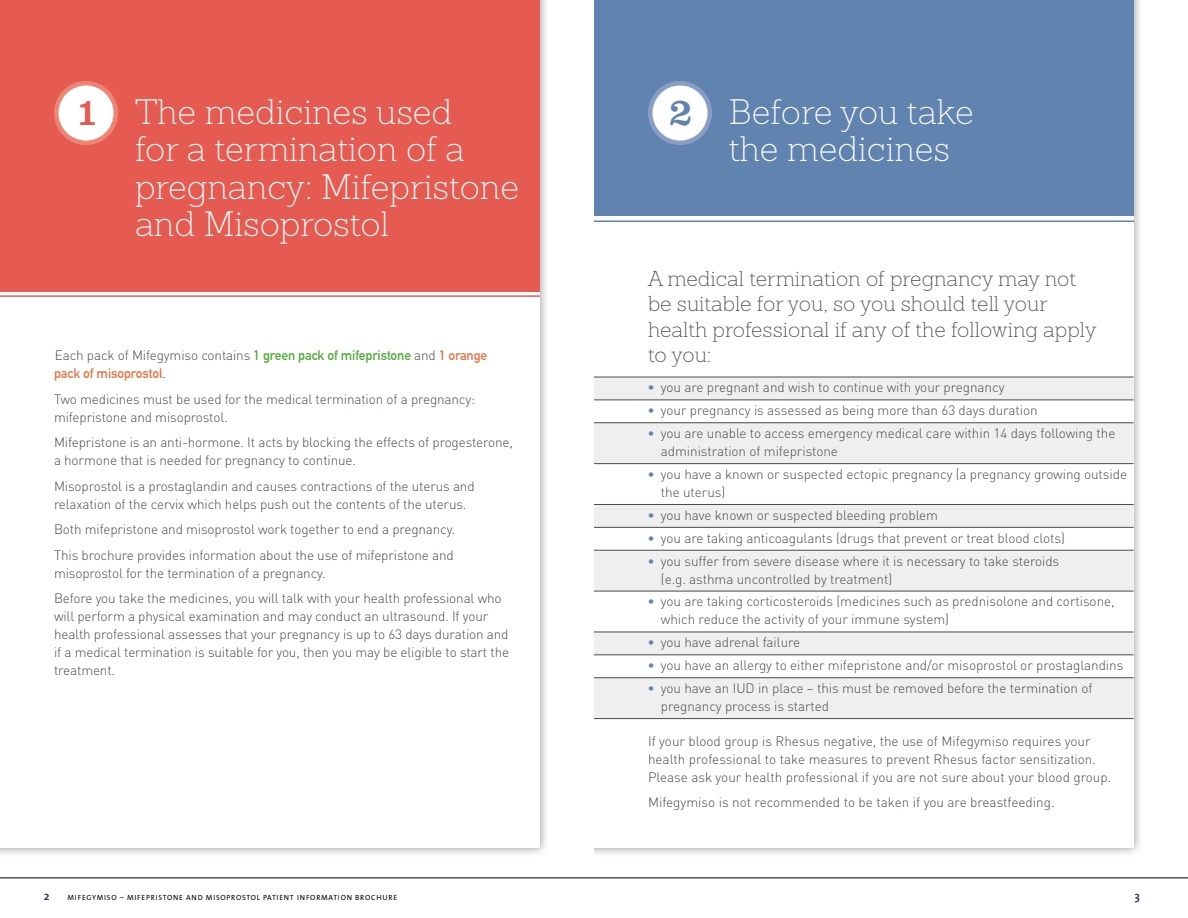
<style>
.page{position:relative;width:1188px;height:918px;background:#fff}
.page>*{position:absolute;margin:0;border:0;box-sizing:border-box;transform-origin:0 0}
.t1{font:39px "Clarendon BT";color:#e65b51}
.t2{font:39px "Clarendon BT";color:#6183b0}
.t3{font:200 34.5px/37.5px "Sanchez";color:#fff}
.t4{font:200 21px/25.5px "Sanchez";color:#4a4b4b}
.t5{font:300 13.5px/18px "DIN";letter-spacing:-.01em;color:#4a4b4b}
.t6{font:700 13.5px "DIN Alternate";letter-spacing:-.01em;color:#ea7345}
.t7{font:600 12px "The Mix";color:#302555}
.t8{font:7.5px "The Sans B5 Plain";letter-spacing:.1em;color:#000}
.s1{font-family:"DIN Alternate";font-weight:700;color:#4fab38}
.s2{font-family:"DIN Alternate";font-weight:700;color:#ea7345}
.s3{font-family:"DIN";font-weight:300;color:#4a4b4b}
.s4{color:#6183b0}
</style>
<div class="page">
<div style="left:558px;top:0;width:586px;height:857px;background:#727273;opacity:.75"></div>
<div style="left:567px;top:0;width:567px;height:848px;background:#fff"></div>
<div style="left:0;top:0;width:549px;height:857px;background:#727273;opacity:.75"></div>
<div style="left:0;top:0;width:540px;height:848px;background:#fff"></div>
<hr style="left:0;top:878px;width:1188px;height:1px;background:#000">
<div style="left:0;top:0;width:540px;height:292px;background:#e65b51"></div>
<div style="left:594px;top:0;width:540px;height:216px;background:#6183b0"></div>
<div style="left:56px;top:83px;width:60px;height:60px;background:#fff;border-radius:50%"></div>
<div style="left:54px;top:81px;width:64px;height:64px;border:4px solid #ee8473;border-radius:50%"></div>
<div style="left:650px;top:83px;width:60px;height:60px;background:#fff;border-radius:50%"></div>
<div style="left:648px;top:81px;width:64px;height:64px;border:4px solid #879dc3;border-radius:50%"></div>
<div style="left:594px;top:378px;width:540px;height:340px;background:#efefef"></div>
<svg style="left:594px;top:401px;width:540px;height:276px"></svg>
<hr style="left:589px;top:463px;width:545px;height:1px;background:#4a4b4b">
<hr style="left:589px;top:504px;width:545px;height:1px;background:#4a4b4b">
<hr style="left:589px;top:527px;width:545px;height:1px;background:#4a4b4b">
<hr style="left:589px;top:550px;width:545px;height:1px;background:#4a4b4b">
<hr style="left:589px;top:591px;width:545px;height:1px;background:#4a4b4b">
<hr style="left:589px;top:632px;width:545px;height:1px;background:#4a4b4b">
<hr style="left:589px;top:655px;width:545px;height:1px;background:#4a4b4b">
<hr style="left:589px;top:677px;width:545px;height:1px;background:#4a4b4b">
<hr style="left:589px;top:423px;width:545px;height:1px;background:#4a4b4b">
<hr style="left:589px;top:377px;width:545px;height:1px;background:#4a4b4b">
<hr style="left:589px;top:400px;width:545px;height:1px;background:#4a4b4b">
<hr style="left:589px;top:718px;width:545px;height:1px;background:#4a4b4b">
<hr style="left:0;top:295px;width:540px;height:2px;background:#e65b51">
<hr style="left:594px;top:220px;width:540px;height:2px;background:#6183b0">
<div style="left:557px;top:0;width:37px;height:868px;background:#fff"></div>
<h2 class="t3" style="left:135px;top:93px;width:386px">The medicines used<br>for a termination of a pregnancy: Mifepristone and Misoprostol</h2>
<h2 class="t3" style="left:729px;top:93px;width:246px">Before you take the medicines</h2>
<h1 class="t1" style="left:75px;top:87px;width:26px">1</h1>
<h1 class="t2" style="left:669px;top:87px;width:26px">2</h1>
<p class="t5" style="left:55px;top:346px;width:434px">Each pack of Mifegymiso contains <span class="s1">1 green pack of mifepristone</span> and <span class="s2">1 orange</span></p>
<p class="t6" style="left:54px;top:363px;width:113px">pack of misoprostol<span class="s3">.</span></p>
<p class="t5" style="left:54px;top:390px;width:423px">Two medicines must be used for the medical termination of a pregnancy: mifepristone and misoprostol.</p>
<p class="t5" style="left:54px;top:433px;width:461px">Mifepristone is an anti-hormone. It acts by blocking the effects of progesterone, a hormone that is needed for pregnancy to continue.</p>
<p class="t5" style="left:54px;top:477px;width:422px">Misoprostol is a prostaglandin and causes contractions of the uterus and relaxation of the cervix which helps push out the contents of the uterus.</p>
<p class="t5" style="left:54px;top:516px;width:403px;line-height:25.5px">Both mifepristone and misoprostol work together to end a pregnancy.<br>This brochure provides information about the use of mifepristone and</p>
<p class="t5" style="left:54px;top:560px;width:449px;line-height:25.5px">misoprostol for the termination of a pregnancy.<br>Before you take the medicines, you will talk with your health professional who</p>
<p class="t5" style="left:54px;top:607px;width:457px">will perform a physical examination and may conduct an ultrasound. If your health professional assesses that your pregnancy is up to 63 days duration and if a medical termination is suitable for you, then you may be eligible to start the treatment.</p>
<h3 class="t4" style="left:648px;top:266px;width:450px">A medical termination of pregnancy may not be suitable for you, so you should tell your health professional if any of the following apply to you:</h3>
<p class="t5" style="left:647px;top:378px;width:359px"><span class="s4">•</span> you are pregnant and wish to continue with your pregnancy</p>
<p class="t5" style="left:647px;top:401px;width:392px"><span class="s4">•</span> your pregnancy is assessed as being more than 63 days duration</p>
<p class="t5" style="left:661px;top:424px;width:456px;text-indent:-14px"><span class="s4">•</span> you are unable to access emergency medical care within 14 days following the administration of mifepristone</p>
<p class="t5" style="left:661px;top:465px;width:468px;text-indent:-14px"><span class="s4">•</span> you have a known or suspected ectopic pregnancy (a pregnancy growing outside the uterus)</p>
<p class="t5" style="left:647px;top:506px;width:292px"><span class="s4">•</span> you have known or suspected bleeding problem</p>
<p class="t5" style="left:647px;top:529px;width:419px"><span class="s4">•</span> you are taking anticoagulants (drugs that prevent or treat blood clots)</p>
<p class="t5" style="left:661px;top:552px;width:400px;text-indent:-14px"><span class="s4">•</span> you suffer from severe disease where it is necessary to take steroids (e.g. asthma uncontrolled by treatment)</p>
<p class="t5" style="left:661px;top:592px;width:455px;text-indent:-14px"><span class="s4">•</span> you are taking corticosteroids (medicines such as prednisolone and cortisone, which reduce the activity of your immune system)</p>
<p class="t5" style="left:647px;top:633px;width:154px"><span class="s4">•</span> you have adrenal failure</p>
<p class="t5" style="left:647px;top:656px;width:477px"><span class="s4">•</span> you have an allergy to either mifepristone and/or misoprostol or prostaglandins</p>
<p class="t5" style="left:661px;top:679px;width:433px;text-indent:-14px"><span class="s4">•</span> you have an IUD in place – this must be removed before the termination of pregnancy process is started</p>
<p class="t5" style="left:648px;top:732px;width:465px">If your blood group is Rhesus negative, the use of Mifegymiso requires your health professional to take measures to prevent Rhesus factor sensitization.<br>Please ask your health professional if you are not sure about your blood group.</p>
<p class="t5" style="left:648px;top:793px;width:408px">Mifegymiso is not recommended to be taken if you are breastfeeding.</p>
<p class="t7" style="left:44px;top:886px;width:7px">2</p>
<p class="t7" style="left:1134px;top:886px;width:7px">3</p>
<p class="t8" style="left:68px;top:893px;width:331px">MIFEGYMISO – MIFEPRISTONE AND MISOPROSTOL PATIENT INFORMATION BROCHURE</p>
</div>
